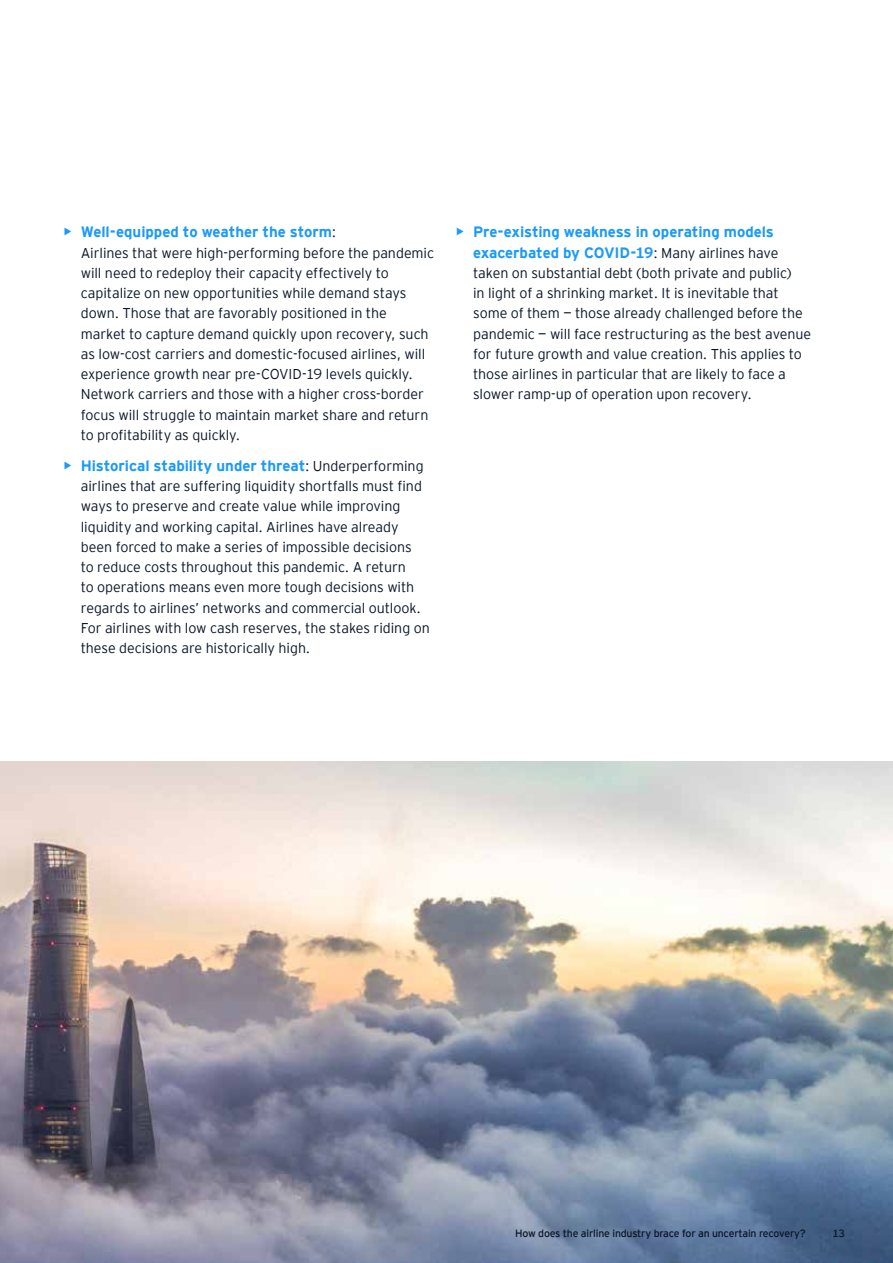
<style>
.page{position:relative;width:893px;height:1263px;background:#fff}
.page>*{position:absolute;margin:0;border:0;box-sizing:border-box;transform-origin:0 0}
.t1{font:700 15px/20.2px "EY Interstate";letter-spacing:-.005em;color:#1a9afa}
.t2{font:300 14.25px/20.2px "EY Interstate";letter-spacing:-.005em;color:#0a1627}
.t3{font:10.5px "EY Interstate";letter-spacing:-.02em;color:#0a1627}
.s1{font-weight:300;font-size:14.25px;color:#0a1627}
</style>
<div class="page">
<img style="left:0;top:761px;width:893px;height:502px">
<p class="t1" style="left:64px;top:221px;width:274px">• Well-equipped to weather the storm<span class="s1">:</span></p>
<p class="t2" style="left:81px;top:242px;width:355px">Airlines that were high-performing before the pandemic will need to redeploy their capacity effectively to capitalize on new opportunities while demand stays down. Those that are favorably positioned in the market to capture demand quickly upon recovery, such as low-cost carriers and domestic-focused airlines, will experience growth near pre-COVID-19 levels quickly.<br>Network carriers and those with a higher cross-border focus will struggle to maintain market share and return to profitability as quickly.</p>
<p class="t1" style="left:64px;top:454px;width:361px">• Historical stability under threat<span class="s1">: Underperforming</span></p>
<p class="t2" style="left:81px;top:475px;width:351px">airlines that are suffering liquidity shortfalls must find ways to preserve and create value while improving liquidity and working capital. Airlines have already been forced to make a series of impossible decisions<br>to reduce costs throughout this pandemic. A return<br>to operations means even more tough decisions with regards to airlines’ networks and commercial outlook.<br>For airlines with low cash reserves, the stakes riding on these decisions are historically high.</p>
<p class="t1" style="left:473px;top:221px;width:307px;text-indent:-17px">• Pre-existing weakness in operating models exacerbated by COVID-19<span class="s1">: Many airlines have</span></p>
<p class="t2" style="left:473px;top:262px;width:340px">taken on substantial debt (both private and public)<br>in light of a shrinking market. It is inevitable that some of them — those already challenged before the pandemic — will face restructuring as the best avenue for future growth and value creation. This applies to those airlines in particular that are likely to face a slower ramp-up of operation upon recovery.</p>
<p class="t3" style="left:515px;top:1226px;width:292px">How does the airline industry brace for an uncertain recovery?</p>
<p class="t3" style="left:832px;top:1225px;width:14px">13</p>
</div>
